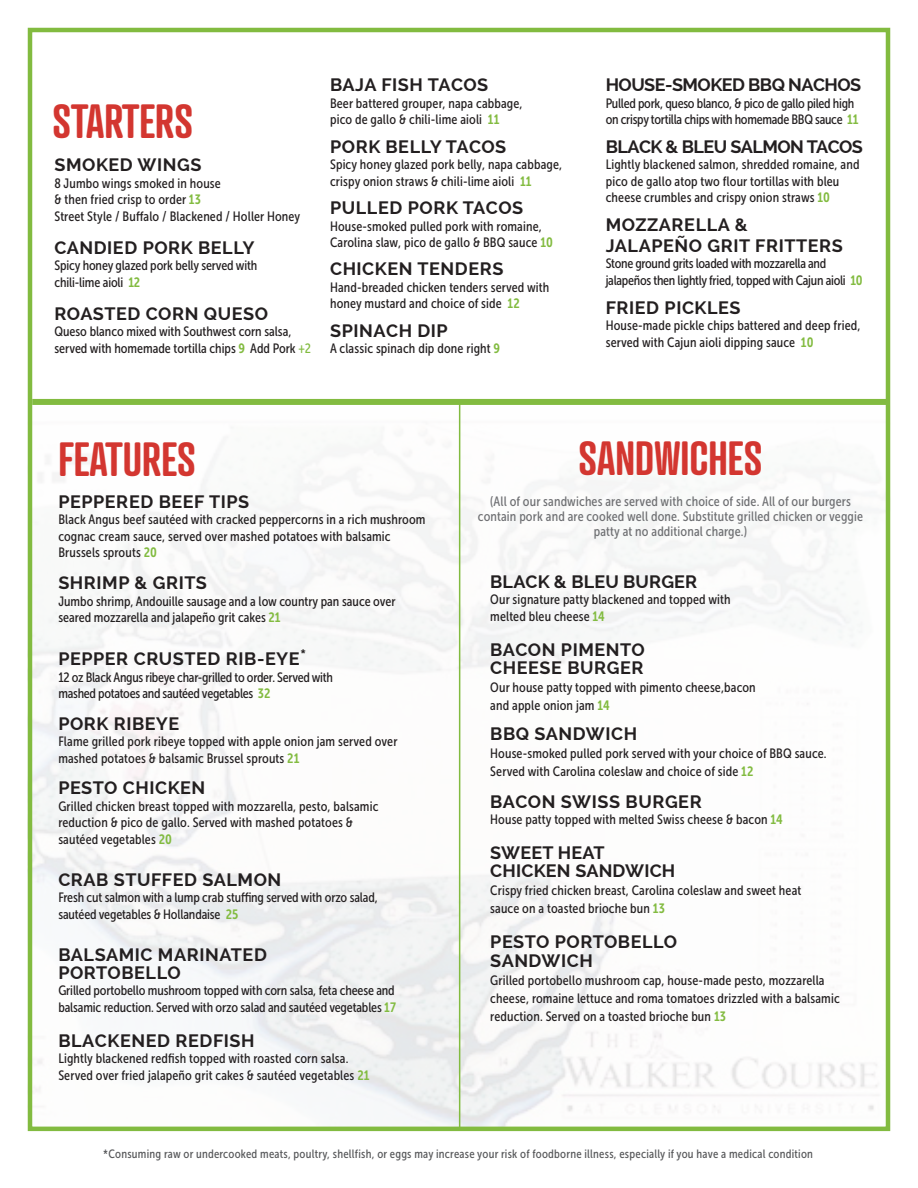
<style>
.page{position:relative;width:918px;height:1188px;background:#fff}
.page>*{position:absolute;margin:0;border:0;box-sizing:border-box;transform-origin:0 0}
.t1{font:600 46.5px "Atrament";color:#d33630;scale:.93 1}
.t2{font:700 18px/18px "Raleway";letter-spacing:.03em;color:#231f20}
.t3{font:700 18px "Raleway";letter-spacing:-.03em;color:#231f20}
.t4{font:700 18px/18px "Raleway";letter-spacing:.01em;color:#231f20}
.t5{font:700 18px "Raleway";letter-spacing:.005em;color:#231f20}
.t6{font:13.5px/16.5px "Museo Sans Cond 500";letter-spacing:.01em;color:#231f20}
.t7{font:13.5px/16.5px "Museo Sans Cond 500";letter-spacing:-.02em;color:#231f20}
.t8{font:13.5px/16.5px "Museo Sans Cond 500";letter-spacing:-.01em;color:#231f20}
.t9{font:13.5px/15px "Museo Sans Cond 500";letter-spacing:.01em;color:#6f7073;text-align:center}
.t10{font:12px "Museo Sans Cond 500";letter-spacing:.02em;color:#57585a}
.s1{font-family:"Museo Sans Cond 700";color:#82bb40}
.s2{color:#82bb40}
</style>
<div class="page">
<img style="left:27px;top:407px;width:864px;height:724px">
<div style="left:32px;top:399px;width:855px;height:6px;background:#82bb40"></div>
<hr style="left:459px;top:402px;width:1px;height:725px;background:#82bb40">
<div style="left:28px;top:28px;width:862px;height:1103px;border:4px solid #82bb40"></div>
<h1 class="t1" style="left:52px;top:92px;width:153px">STARTERS</h1>
<h2 class="t2" style="left:54px;top:156px;width:149px">SMOKED WINGS</h2>
<p class="t6" style="left:54px;top:175px;width:247px">8 Jumbo wings smoked in house<br>&amp; then fried crisp to order <span class="s1">13<br></span>Street Style / Buffalo / Blackened / Holler Honey</p>
<h2 class="t2" style="left:54px;top:238px;width:201px">CANDIED PORK BELLY</h2>
<p class="t8" style="left:54px;top:257px;width:204px">Spicy honey glazed pork belly served with chili-lime aioli <span class="s1">12</span></p>
<h2 class="t2" style="left:54px;top:304px;width:215px">ROASTED CORN QUESO</h2>
<p class="t6" style="left:54px;top:323px;width:258px">Queso blanco mixed with Southwest corn salsa, served with homemade tortilla chips <span class="s1">9</span> Add Pork <span class="s2">+2</span></p>
<h2 class="t2" style="left:330px;top:76px;width:160px">BAJA FISH TACOS</h2>
<p class="t6" style="left:330px;top:95px;width:194px">Beer battered grouper, napa cabbage, pico de gallo &amp; chili-lime aioli <span class="s1">11</span></p>
<h2 class="t2" style="left:330px;top:137px;width:178px">PORK BELLY TACOS</h2>
<p class="t6" style="left:330px;top:156px;width:234px">Spicy honey glazed pork belly, napa cabbage, crispy onion straws &amp; chili-lime aioli <span class="s1">11</span></p>
<h2 class="t2" style="left:330px;top:199px;width:195px">PULLED PORK TACOS</h2>
<p class="t6" style="left:330px;top:218px;width:224px">House-smoked pulled pork with romaine,<br>Carolina slaw, pico de gallo &amp; BBQ sauce <span class="s1">10</span></p>
<h2 class="t2" style="left:330px;top:260px;width:175px">CHICKEN TENDERS</h2>
<p class="t6" style="left:330px;top:279px;width:221px">Hand-breaded chicken tenders served with honey mustard and choice of side <span class="s1">12</span></p>
<h2 class="t2" style="left:330px;top:322px;width:119px">SPINACH DIP</h2>
<p class="t6" style="left:330px;top:340px;width:172px">A classic spinach dip done right <span class="s1">9</span></p>
<h2 class="t3" style="left:606px;top:75px;width:257px">HOUSE-SMOKED BBQ NACHOS</h2>
<p class="t7" style="left:606px;top:95px;width:254px">Pulled pork, queso blanco, &amp; pico de gallo piled high on crispy tortilla chips with homemade BBQ sauce <span class="s1">11</span></p>
<h2 class="t3" style="left:606px;top:136px;width:259px">BLACK &amp; BLEU SALMON TACOS</h2>
<p class="t6" style="left:606px;top:156px;width:255px">Lightly blackened salmon, shredded romaine, and pico de gallo atop two flour tortillas with bleu cheese crumbles and crispy onion straws <span class="s1">10</span></p>
<h2 class="t2" style="left:606px;top:214px;width:239px;line-height:21px">MOZZARELLA &amp;<br>JALAPEÑO GRIT FRITTERS</h2>
<p class="t7" style="left:606px;top:255px;width:258px">Stone ground grits loaded with mozzarella and jalapeños then lightly fried, topped with Cajun aioli <span class="s1">10</span></p>
<h2 class="t2" style="left:606px;top:299px;width:136px">FRIED PICKLES</h2>
<p class="t6" style="left:606px;top:318px;width:256px">House-made pickle chips battered and deep fried, served with Cajun aioli dipping sauce <span class="s1">10</span></p>
<h1 class="t1" style="left:58px;top:430px;width:149px">FEATURES</h1>
<h2 class="t2" style="left:58px;top:493px;width:192px">PEPPERED BEEF TIPS</h2>
<p class="t6" style="left:58px;top:512px;width:369px">Black Angus beef sautéed with cracked peppercorns in a rich mushroom cognac cream sauce, served over mashed potatoes with balsamic<br>Brussels sprouts <span class="s1">20</span></p>
<h2 class="t2" style="left:58px;top:574px;width:150px">SHRIMP &amp; GRITS</h2>
<p class="t6" style="left:58px;top:593px;width:339px">Jumbo shrimp, Andouille sausage and a low country pan sauce over seared mozzarella and jalapeño grit cakes <span class="s1">21</span></p>
<h2 class="t2" style="left:58px;top:650px;width:249px">PEPPER CRUSTED RIB-EYE*</h2>
<p class="t7" style="left:58px;top:669px;width:276px">12 oz Black Angus ribeye char-grilled to order. Served with mashed potatoes and sautéed vegetables <span class="s1">32</span></p>
<h2 class="t2" style="left:58px;top:715px;width:122px">PORK RIBEYE</h2>
<p class="t6" style="left:58px;top:733px;width:341px">Flame grilled pork ribeye topped with apple onion jam served over mashed potatoes &amp; balsamic Brussel sprouts <span class="s1">21</span></p>
<h2 class="t2" style="left:58px;top:779px;width:149px">PESTO CHICKEN</h2>
<p class="t6" style="left:58px;top:798px;width:322px">Grilled chicken breast topped with mozzarella, pesto, balsamic reduction &amp; pico de gallo. Served with mashed potatoes &amp; sautéed vegetables <span class="s1">20</span></p>
<h2 class="t2" style="left:58px;top:871px;width:225px">CRAB STUFFED SALMON</h2>
<p class="t8" style="left:58px;top:889px;width:321px">Fresh cut salmon with a lump crab stuffing served with orzo salad, sautéed vegetables &amp; Hollandaise <span class="s1">25</span></p>
<h2 class="t2" style="left:58px;top:945px;width:210px">BALSAMIC MARINATED<br>PORTOBELLO</h2>
<p class="t8" style="left:58px;top:982px;width:339px">Grilled portobello mushroom topped with corn salsa, feta cheese and balsamic reduction. Served with orzo salad and sautéed vegetables <span class="s1">17</span></p>
<h2 class="t2" style="left:58px;top:1031px;width:198px">BLACKENED REDFISH</h2>
<p class="t6" style="left:58px;top:1050px;width:313px">Lightly blackened redfish topped with roasted corn salsa.<br>Served over fried jalapeño grit cakes &amp; sautéed vegetables <span class="s1">21</span></p>
<h1 class="t1" style="left:579px;top:429px;width:199px">SANDWICHES</h1>
<p class="t9" style="left:478px;top:494px;width:387px">(All of our sandwiches are served with choice of side. All of our burgers contain pork and are cooked well done. Substitute grilled chicken or veggie patty at no additional charge.)</p>
<h2 class="t5" style="left:490px;top:571px;width:209px">BLACK &amp; BLEU BURGER</h2>
<p class="t6" style="left:490px;top:591px;width:242px">Our signature patty blackened and topped with melted bleu cheese <span class="s1">14</span></p>
<h2 class="t2" style="left:490px;top:641px;width:156px">BACON PIMENTO<br>CHEESE BURGER</h2>
<p class="t6" style="left:490px;top:678px;width:267px;line-height:18px">Our house patty topped with pimento cheese,bacon and apple onion jam <span class="s1">14</span></p>
<h2 class="t2" style="left:490px;top:725px;width:148px">BBQ SANDWICH</h2>
<p class="t6" style="left:490px;top:744px;width:338px;line-height:18px">House-smoked pulled pork served with your choice of BBQ sauce.<br>Served with Carolina coleslaw and choice of side <span class="s1">12</span></p>
<h2 class="t2" style="left:490px;top:792px;width:213px">BACON SWISS BURGER</h2>
<p class="t6" style="left:490px;top:811px;width:294px">House patty topped with melted Swiss cheese &amp; bacon <span class="s1">14</span></p>
<h2 class="t4" style="left:490px;top:844px;width:187px">SWEET HEAT<br>CHICKEN SANDWICH</h2>
<p class="t6" style="left:490px;top:881px;width:313px;line-height:18px">Crispy fried chicken breast, Carolina coleslaw and sweet heat sauce on a toasted brioche bun <span class="s1">13</span></p>
<h2 class="t2" style="left:490px;top:932px;width:188px;line-height:19.5px">PESTO PORTOBELLO<br>SANDWICH</h2>
<p class="t6" style="left:490px;top:972px;width:351px;line-height:18px">Grilled portobello mushroom cap, house-made pesto, mozzarella cheese, romaine lettuce and roma tomatoes drizzled with a balsamic reduction. Served on a toasted brioche bun <span class="s1">13</span></p>
<p class="t10" style="left:103px;top:1147px;width:711px">*Consuming raw or undercooked meats, poultry, shellfish, or eggs may increase your risk of foodborne illness, especially if you have a medical condition</p>
</div>
